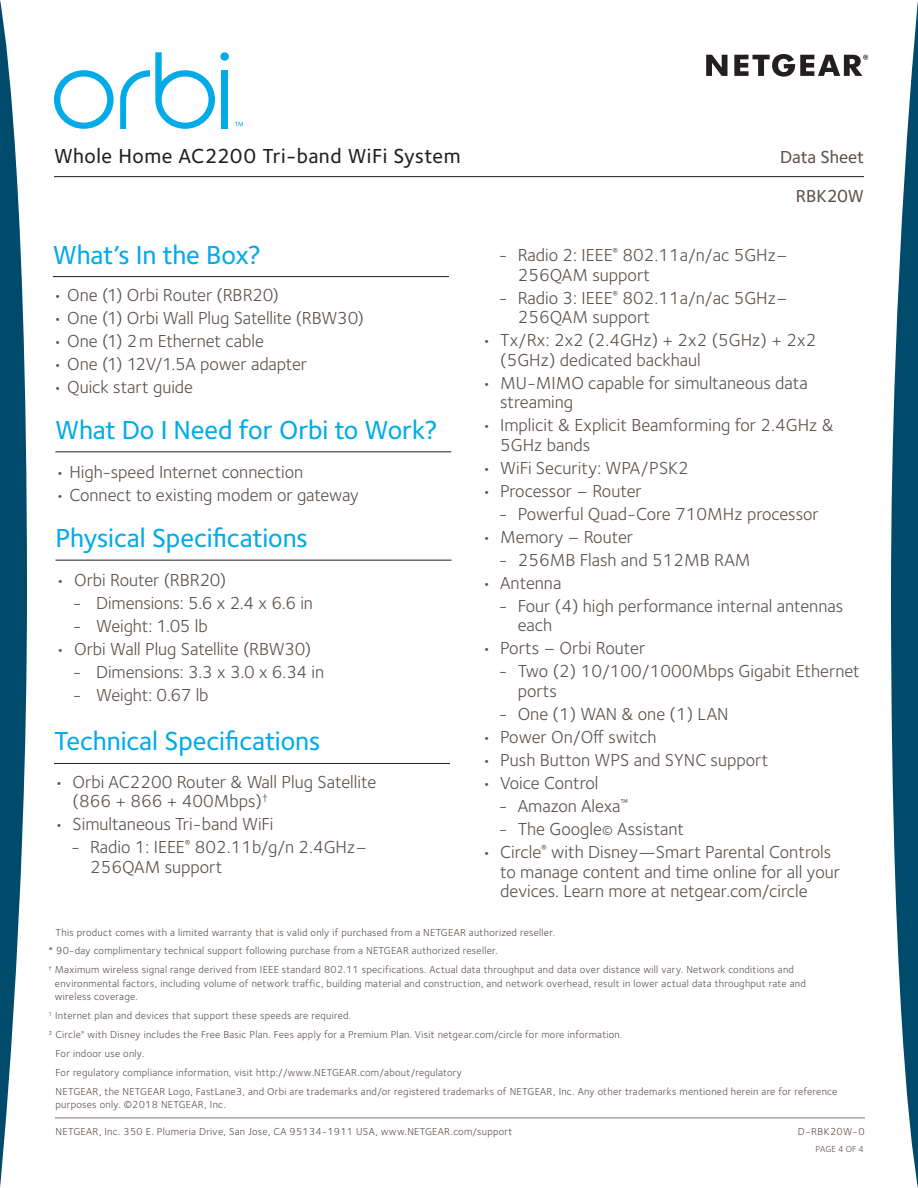
<style>
.page{position:relative;width:918px;height:1188px;background:#fff}
.page>*{position:absolute;margin:0;border:0;box-sizing:border-box;transform-origin:0 0}
.t1{font:500 27px "Foundry Sterling";letter-spacing:-.005em;color:#00abe7}
.t2{font:500 21px "Foundry Sterling";letter-spacing:.025em;color:#231f20}
.t3{font:18px/19.5px "Foundry Sterling";color:#5d514e}
.t4{font:500 18px/39px "Foundry Sterling";letter-spacing:-.005em;color:#5d514e;text-align:right}
.t5{font:10.5px/18.9px "Foundry Sterling";letter-spacing:.025em;color:#5d514e}
.t6{font:9px "Foundry Sterling";letter-spacing:.02em;color:#5d514e}
.s1{font-size:13.5px}
</style>
<div class="page">
<hr style="left:54px;top:176px;width:810px;height:1px;background:#231f20">
<svg style="left:0;top:0;width:27px;height:1188px"></svg>
<svg style="left:891px;top:0;width:27px;height:1188px"></svg>
<svg style="left:706px;top:55px;width:22px;height:21px"></svg>
<svg style="left:734px;top:54px;width:134px;height:23px"></svg>
<svg style="left:235px;top:122px;width:8px;height:4px"></svg>
<svg style="left:120px;top:52px;width:95px;height:77px"></svg>
<div style="left:221px;top:70px;width:7px;height:59px;background:#00abe7"></div>
<div style="left:220px;top:52px;width:9px;height:9px;background:#00abe7;border-radius:50%"></div>
<svg style="left:54px;top:70px;width:60px;height:59px"></svg>
<hr style="left:54px;top:763px;width:396px;height:1px;background:#231f20">
<hr style="left:56px;top:560px;width:396px;height:1px;background:#231f20">
<hr style="left:55px;top:1118px;width:810px;height:1px;background:#7d716c">
<hr style="left:53px;top:276px;width:396px;height:1px;background:#231f20">
<hr style="left:55px;top:451px;width:396px;height:1px;background:#231f20">
<p class="t2" style="left:54px;top:143px;width:408px">Whole Home AC2200 Tri-band WiFi System</p>
<h1 class="t1" style="left:53px;top:239px;width:210px">What’s In the Box?</h1>
<p class="t3" style="left:53px;top:285px;width:228px">• One (1) Orbi Router (RBR20)</p>
<p class="t3" style="left:53px;top:308px;width:313px">• One (1) Orbi Wall Plug Satellite (RBW30)</p>
<p class="t3" style="left:53px;top:331px;width:213px">• One (1) 2m Ethernet cable</p>
<p class="t3" style="left:53px;top:354px;width:256px">• One (1) 12V/1.5A power adapter</p>
<p class="t3" style="left:53px;top:377px;width:142px">• Quick start guide</p>
<h1 class="t1" style="left:55px;top:414px;width:384px">What Do I Need for Orbi to Work?</h1>
<p class="t3" style="left:55px;top:462px;width:249px">• High-speed Internet connection</p>
<p class="t3" style="left:55px;top:485px;width:305px">• Connect to existing modem or gateway</p>
<h1 class="t1" style="left:56px;top:522px;width:254px">Physical Specifications</h1>
<p class="t3" style="left:56px;top:570px;width:172px">• Orbi Router (RBR20)</p>
<p class="t3" style="left:73px;top:593px;width:242px">- Dimensions: 5.6 x 2.4 x 6.6 in</p>
<p class="t3" style="left:73px;top:616px;width:137px">- Weight: 1.05 lb</p>
<p class="t3" style="left:56px;top:639px;width:257px">• Orbi Wall Plug Satellite (RBW30)</p>
<p class="t3" style="left:73px;top:662px;width:253px">- Dimensions: 3.3 x 3.0 x 6.34 in</p>
<p class="t3" style="left:73px;top:685px;width:137px">- Weight: 0.67 lb</p>
<h1 class="t1" style="left:54px;top:726px;width:268px">Technical Specifications</h1>
<p class="t3" style="left:73px;top:772px;width:305px;text-indent:-19px">• Orbi AC2200 Router &amp; Wall Plug Satellite (866 + 866 + 400Mbps)<sup>†</sup></p>
<p class="t3" style="left:54px;top:815px;width:221px">• Simultaneous Tri-band WiFi</p>
<p class="t3" style="left:90px;top:838px;width:279px;text-indent:-19px">- Radio 1: IEEE<sup>®</sup> 802.11b/g/n 2.4GHz–<br>256QAM support</p>
<p class="t4" style="left:780px;top:138px;width:85px">Data Sheet<br>RBK20W</p>
<p class="t3" style="left:518px;top:246px;width:271px;text-indent:-19px">- Radio 2: IEEE<sup>®</sup> 802.11a/n/ac 5GHz–<br>256QAM support</p>
<p class="t3" style="left:518px;top:288px;width:271px;text-indent:-19px">- Radio 3: IEEE<sup>®</sup> 802.11a/n/ac 5GHz–<br>256QAM support</p>
<p class="t3" style="left:500px;top:331px;width:318px;text-indent:-19px">• Tx/Rx: 2x2 (2.4GHz) + 2x2 (5GHz) + 2x2 (5GHz) dedicated backhaul</p>
<p class="t3" style="left:500px;top:373px;width:309px;text-indent:-19px">• MU-MIMO capable for simultaneous data streaming</p>
<p class="t3" style="left:500px;top:416px;width:335px;text-indent:-19px">• Implicit &amp; Explicit Beamforming for 2.4GHz &amp;<br>5GHz bands</p>
<p class="t3" style="left:482px;top:458px;width:208px">• WiFi Security: WPA/PSK2</p>
<p class="t3" style="left:482px;top:481px;width:162px">• Processor – Router</p>
<p class="t3" style="left:499px;top:504px;width:321px">- Powerful Quad-Core 710MHz processor</p>
<p class="t3" style="left:482px;top:527px;width:153px">• Memory – Router</p>
<p class="t3" style="left:499px;top:550px;width:253px">- 256MB Flash and 512MB RAM</p>
<p class="t3" style="left:482px;top:573px;width:81px">• Antenna</p>
<p class="t3" style="left:518px;top:596px;width:327px;text-indent:-19px">- Four (4) high performance internal antennas each</p>
<p class="t3" style="left:482px;top:639px;width:165px">• Ports – Orbi Router</p>
<p class="t3" style="left:518px;top:662px;width:344px;text-indent:-19px">- Two (2) 10/100/1000Mbps Gigabit Ethernet ports</p>
<p class="t3" style="left:499px;top:704px;width:231px">- One (1) WAN &amp; one (1) LAN</p>
<p class="t3" style="left:482px;top:727px;width:176px">• Power On/Off switch</p>
<p class="t3" style="left:482px;top:750px;width:288px">• Push Button WPS and SYNC support</p>
<p class="t3" style="left:482px;top:773px;width:118px">• Voice Control</p>
<p class="t3" style="left:499px;top:796px;width:131px">- Amazon Alexa<sup>™</sup></p>
<p class="t3" style="left:499px;top:819px;width:187px">- The Google<span class="s1">©</span> Assistant</p>
<p class="t3" style="left:500px;top:842px;width:341px;text-indent:-19px">• Circle<sup>®</sup> with Disney—Smart Parental Controls to manage content and time online for all your devices. Learn more at netgear.com/circle</p>
<p class="t5" style="left:49px;top:923px;width:747px;text-indent:7px">This product comes with a limited warranty that is valid only if purchased from a NETGEAR authorized reseller.<br>* 90-day complimentary technical support following purchase from a NETGEAR authorized reseller.<br><sup>†</sup> Maximum wireless signal range derived from IEEE standard 802.11 specifications. Actual data throughput and data over distance will vary. Network conditions and</p>
<p class="t5" style="left:55px;top:977px;width:752px;line-height:13.5px">environmental factors, including volume of network traffic, building material and construction, and network overhead, result in lower actual data throughput rate and wireless coverage.</p>
<p class="t5" style="left:49px;top:1006px;width:304px"><sup>1</sup> Internet plan and devices that support these speeds are required.</p>
<p class="t5" style="left:49px;top:1025px;width:575px">² Circle<sup>®</sup> with Disney includes the Free Basic Plan. Fees apply for a Premium Plan. Visit netgear.com/circle for more information.</p>
<p class="t5" style="left:56px;top:1044px;width:90px">For indoor use only.</p>
<p class="t5" style="left:56px;top:1063px;width:408px">For regulatory compliance information, visit http://www.NETGEAR.com/about/regulatory</p>
<p class="t5" style="left:56px;top:1082px;width:783px">NETGEAR, the NETGEAR Logo, FastLane3, and Orbi are trademarks and/or registered trademarks of NETGEAR, Inc. Any other trademarks mentioned herein are for reference</p>
<p class="t5" style="left:56px;top:1096px;width:172px">purposes only. ©2018 NETGEAR, Inc.</p>
<p class="t5" style="left:56px;top:1123px;width:458px">NETGEAR, Inc. 350 E. Plumeria Drive, San Jose, CA 95134-1911 USA, www.NETGEAR.com/support</p>
<p class="t5" style="left:798px;top:1123px;width:68px">D-RBK20W-0</p>
<p class="t6" style="left:815px;top:1144px;width:50px">PAGE 4 OF 4</p>
</div>
